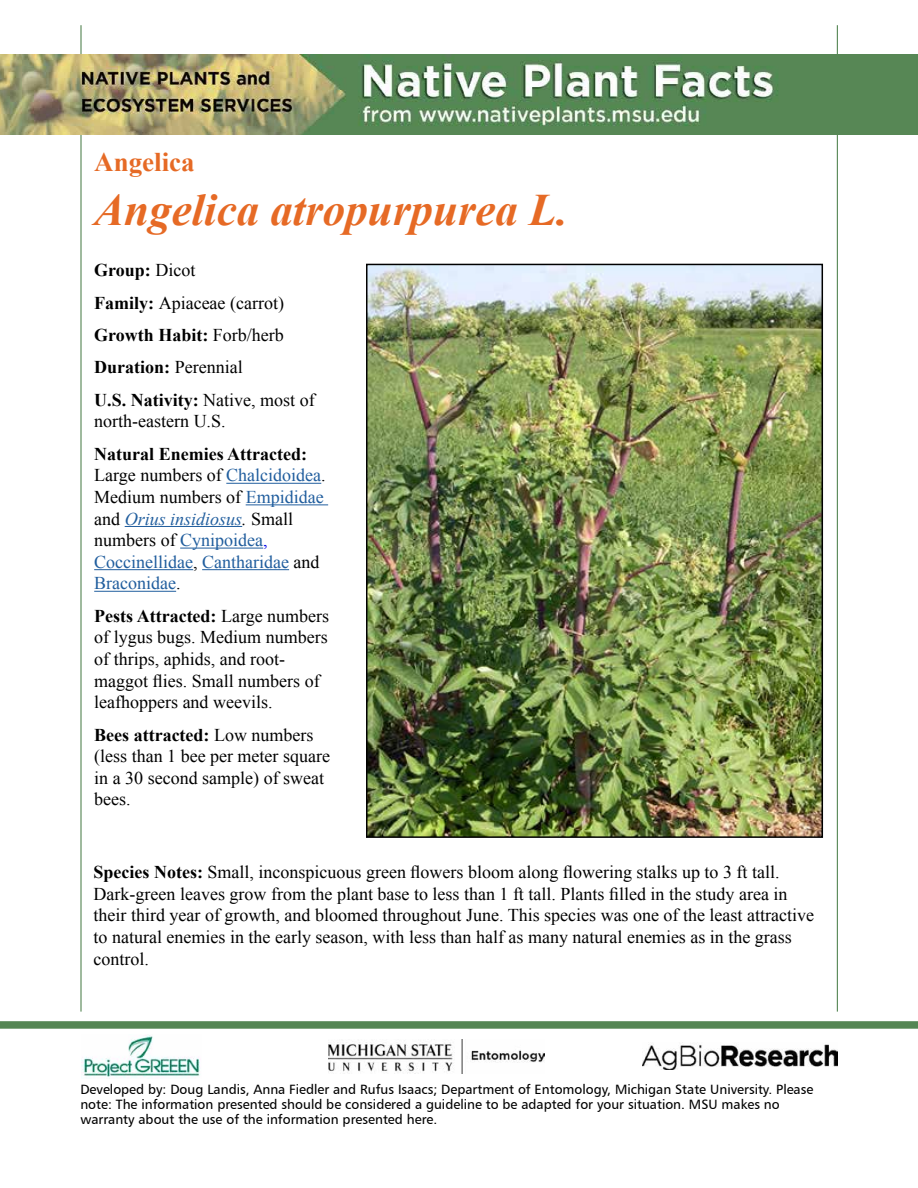
<style>
.page{position:relative;width:918px;height:1188px;background:#fff}
.page>*{position:absolute;margin:0;border:0;box-sizing:border-box;transform-origin:0 0}
.t1{font:italic 700 45px "Times New Roman";color:#e66a25}
.t2{font:700 27px "Times New Roman";color:#e66a25}
.Normal_text{font:18px/21.6px "Times New Roman";color:#000}
.Text_-_native_plants{font:18px/21.6px "Times New Roman";color:#000}
.Text_-_native_plants-2{font:18px/21.6px "Times New Roman";color:#215e9e}
.Text_-_native_plants-3{font:700 18px "Times New Roman";color:#000}
.t3{font:13.5px/15px "Humanist 777 BT Roman B";color:#000}
.s1{font-weight:400}
.s2{font-weight:700}
.s3{font-weight:700;color:#000}
.s4{color:#000}
.s5{font-style:italic}
.s6{font-style:italic;color:#000}
.s7{color:#0000eb}
</style>
<div class="page">
<hr style="left:837px;top:25px;width:1px;height:987px;background:#558654">
<hr style="left:80px;top:25px;width:2px;height:987px;background:#558654">
<img style="left:0;top:54px;width:918px;height:81px">
<img style="left:643px;top:1044px;width:194px;height:26px">
<img style="left:328px;top:1039px;width:216px;height:35px">
<img style="left:81px;top:1035px;width:119px;height:44px">
<div style="left:0;top:1021px;width:918px;height:8px;background:#558654"></div>
<hr style="left:226px;top:483px;width:95px;height:1px;background:#215e9e">
<hr style="left:246px;top:504px;width:82px;height:1px;background:#215e9e">
<hr style="left:125px;top:526px;width:117px;height:1px;background:#215e9e">
<hr style="left:180px;top:548px;width:83px;height:1px;background:#215e9e">
<hr style="left:94px;top:569px;width:99px;height:1px;background:#215e9e">
<hr style="left:202px;top:569px;width:87px;height:1px;background:#215e9e">
<hr style="left:94px;top:591px;width:82px;height:1px;background:#215e9e">
<img style="left:369px;top:267px;width:451px;height:568px">
<div style="left:366px;top:264px;width:457px;height:574px;border:2px solid #000"></div>
<h2 class="t2" style="left:94px;top:143px;width:102px">Angelica</h2>
<h1 class="t1" style="left:94px;top:179px;width:475px">Angelica atropurpurea L.</h1>
<p class="Text_-_native_plants-3" style="left:94px;top:258px;width:103px">Group: <span class="s1">Dicot</span></p>
<p class="Text_-_native_plants" style="left:94px;top:291px;width:191px"><span class="s2">Family:</span> Apiaceae (carrot)</p>
<p class="Text_-_native_plants-3" style="left:94px;top:322px;width:191px">Growth Habit: <span class="s1">Forb/herb</span></p>
<p class="Text_-_native_plants-3" style="left:94px;top:355px;width:150px">Duration: <span class="s1">Perennial</span></p>
<p class="Text_-_native_plants" style="left:94px;top:389px;width:222px"><span class="s2">U.S. Nativity:</span> Native, most of north-eastern U.S.</p>
<p class="Text_-_native_plants-2" style="left:94px;top:443px;width:233px"><span class="s3">Natural Enemies Attracted:<br></span><span class="s4">Large numbers of</span> Chalcidoidea<span class="s4">.<br>Medium numbers of</span> Empididae <span class="s4">and</span> <span class="s5">Orius insidiosus</span><span class="s6">.</span> <span class="s4">Small numbers of</span> Cynipoidea<span class="s7">,<br></span>Coccinellidae<span class="s4">,</span> Cantharidae <span class="s4">and<br></span>Braconidae<span class="s4">.</span></p>
<p class="Text_-_native_plants" style="left:94px;top:605px;width:237px"><span class="s2">Pests Attracted:</span> Large numbers of lygus bugs. Medium numbers of thrips, aphids, and root&shy;maggot flies. Small numbers of leafhoppers and weevils.</p>
<p class="Text_-_native_plants" style="left:94px;top:723px;width:237px"><span class="s2">Bees attracted:</span> Low numbers (less than 1 bee per meter square in a 30 second sample) of sweat bees.</p>
<p class="Normal_text" style="left:94px;top:861px;width:722px"><span class="s2">Species Notes:</span> Small, inconspicuous green flowers bloom along flowering stalks up to 3 ft tall.<br>Dark-green leaves grow from the plant base to less than 1 ft tall. Plants filled in the study area in their third year of growth, and bloomed throughout June. This species was one of the least attractive to natural enemies in the early season, with less than half as many natural enemies as in the grass control.</p>
<p class="t3" style="left:80px;top:1082px;width:734px">Developed by: Doug Landis, Anna Fiedler and Rufus Isaacs; Department of Entomology, Michigan State University. Please note: The information presented should be considered a guideline to be adapted for your situation. MSU makes no warranty about the use of the information presented here.</p>
</div>
